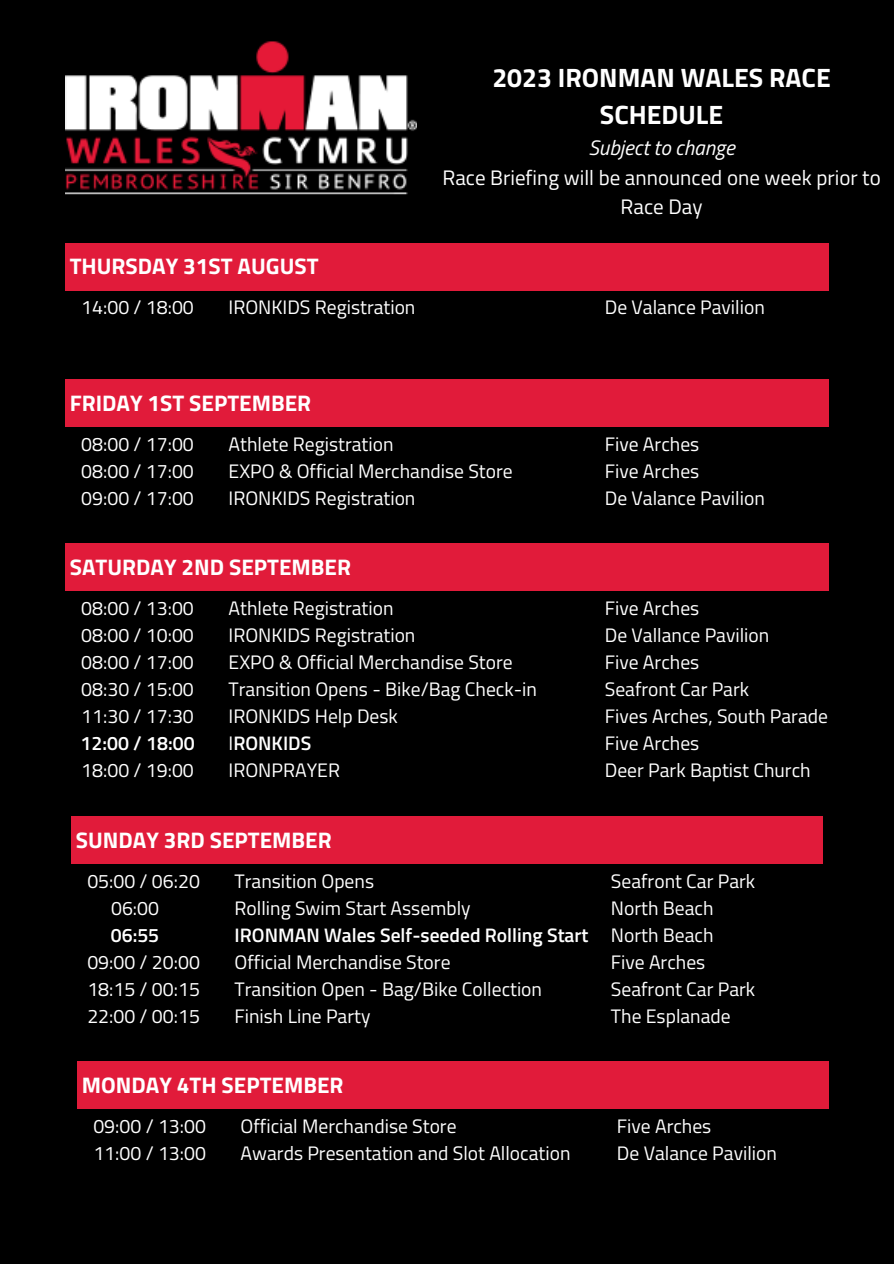
<style>
.page{position:relative;width:894px;height:1264px;background:#fff}
.page>*{position:absolute;margin:0;border:0;box-sizing:border-box;transform-origin:0 0}
.t1{font:700 26.55px/37.2px "Titillium Web";color:#fff;text-align:center}
.t2{font:700 22.5px "Titillium Web";color:#fff}
.t3{font:21px/29.2px "Titillium Web";color:#fff;text-align:center}
.t4{font:italic 21px "Titillium Web";color:#fff}
.t5{font:19.5px "Titillium Web";color:#fff}
.t6{font:600 19.5px "Titillium Web";color:#fff}
.s1{font-weight:400}
</style>
<div class="page">
<div style="left:0;top:0;width:893px;height:1263px;background:#000"></div>
<div style="left:65px;top:243px;width:763px;height:47px;background:#e11b3a"></div>
<div style="left:65px;top:379px;width:763px;height:48px;background:#e11b3a"></div>
<div style="left:65px;top:543px;width:763px;height:48px;background:#e11b3a"></div>
<div style="left:71px;top:816px;width:751px;height:47px;background:#e11b3a"></div>
<div style="left:77px;top:1061px;width:751px;height:48px;background:#e11b3a"></div>
<img style="left:65px;top:41px;width:352px;height:154px">
<p class="t2" style="left:70px;top:249px;width:250px">THURSDAY 31ST AUGUST</p>
<p class="t1" style="left:492px;top:58px;width:340px">2023 IRONMAN WALES RACE<br>SCHEDULE</p>
<p class="t4" style="left:588px;top:131px;width:148px">Subject to change</p>
<p class="t3" style="left:442px;top:162px;width:439px">Race Briefing will be announced one week prior to<br>Race Day</p>
<p class="t5" style="left:81px;top:292px;width:114px">14:00 / 18:00</p>
<p class="t5" style="left:228px;top:292px;width:188px">IRONKIDS Registration</p>
<p class="t5" style="left:604px;top:292px;width:161px">De Valance Pavilion</p>
<p class="t2" style="left:70px;top:385px;width:243px">FRIDAY 1ST SEPTEMBER</p>
<p class="t5" style="left:81px;top:429px;width:114px">08:00 / 17:00</p>
<p class="t5" style="left:81px;top:456px;width:114px">08:00 / 17:00</p>
<p class="t5" style="left:81px;top:483px;width:114px">09:00 / 17:00</p>
<p class="t5" style="left:228px;top:429px;width:166px">Athlete Registration</p>
<p class="t5" style="left:228px;top:456px;width:285px">EXPO &amp; Official Merchandise Store</p>
<p class="t5" style="left:228px;top:483px;width:188px">IRONKIDS Registration</p>
<p class="t2" style="left:70px;top:549px;width:283px">SATURDAY 2ND SEPTEMBER</p>
<p class="t5" style="left:81px;top:593px;width:114px">08:00 / 13:00</p>
<p class="t5" style="left:81px;top:620px;width:114px">08:00 / 10:00</p>
<p class="t5" style="left:81px;top:647px;width:114px">08:00 / 17:00</p>
<p class="t5" style="left:81px;top:674px;width:114px">08:30 / 15:00</p>
<p class="t5" style="left:81px;top:701px;width:114px">11:30 / 17:30</p>
<p class="t6" style="left:81px;top:728px;width:115px">12:00 / 18:00</p>
<p class="t5" style="left:81px;top:755px;width:114px">18:00 / 19:00</p>
<p class="t5" style="left:228px;top:593px;width:166px">Athlete Registration</p>
<p class="t5" style="left:228px;top:620px;width:188px">IRONKIDS Registration</p>
<p class="t5" style="left:228px;top:647px;width:285px">EXPO &amp; Official Merchandise Store</p>
<p class="t5" style="left:228px;top:674px;width:310px">Transition Opens - Bike/Bag Check-in</p>
<p class="t5" style="left:228px;top:701px;width:171px">IRONKIDS Help Desk</p>
<p class="t6" style="left:228px;top:728px;width:84px"><span class="s1">I</span>RONKIDS</p>
<p class="t5" style="left:228px;top:755px;width:113px">IRONPRAYER</p>
<p class="t5" style="left:604px;top:429px;width:96px">Five Arches</p>
<p class="t5" style="left:604px;top:456px;width:96px">Five Arches</p>
<p class="t5" style="left:604px;top:483px;width:161px">De Valance Pavilion</p>
<p class="t5" style="left:604px;top:593px;width:96px">Five Arches</p>
<p class="t5" style="left:604px;top:620px;width:166px">De Vallance Pavilion</p>
<p class="t5" style="left:604px;top:647px;width:96px">Five Arches</p>
<p class="t5" style="left:604px;top:674px;width:146px">Seafront Car Park</p>
<p class="t5" style="left:604px;top:701px;width:224px">Fives Arches, South Parade</p>
<p class="t5" style="left:604px;top:728px;width:96px">Five Arches</p>
<p class="t5" style="left:604px;top:755px;width:207px">Deer Park Baptist Church</p>
<p class="t2" style="left:76px;top:822px;width:257px">SUNDAY 3RD SEPTEMBER</p>
<p class="t5" style="left:234px;top:865px;width:141px">Transition Opens</p>
<p class="t5" style="left:234px;top:892px;width:237px">Rolling Swim Start Assembly</p>
<p class="t6" style="left:234px;top:919px;width:355px">IRONMAN Wales Self-seeded Rolling Start</p>
<p class="t5" style="left:234px;top:946px;width:217px">Official Merchandise Store</p>
<p class="t5" style="left:234px;top:973px;width:309px">Transition Open - Bag/Bike Collection</p>
<p class="t5" style="left:234px;top:1000px;width:137px">Finish Line Party</p>
<p class="t5" style="left:87px;top:865px;width:114px">05:00 / 06:20</p>
<p class="t5" style="left:111px;top:892px;width:49px">06:00</p>
<p class="t6" style="left:111px;top:919px;width:50px">06:55</p>
<p class="t5" style="left:87px;top:946px;width:114px">09:00 / 20:00</p>
<p class="t5" style="left:87px;top:973px;width:114px">18:15 / 00:15</p>
<p class="t5" style="left:87px;top:1000px;width:114px">22:00 / 00:15</p>
<p class="t2" style="left:82px;top:1067px;width:263px">MONDAY 4TH SEPTEMBER</p>
<p class="t5" style="left:93px;top:1111px;width:114px">09:00 / 13:00</p>
<p class="t5" style="left:93px;top:1138px;width:114px">11:00 / 13:00</p>
<p class="t5" style="left:240px;top:1111px;width:217px">Official Merchandise Store</p>
<p class="t5" style="left:240px;top:1138px;width:331px">Awards Presentation and Slot Allocation</p>
<p class="t5" style="left:610px;top:865px;width:146px">Seafront Car Park</p>
<p class="t5" style="left:610px;top:892px;width:104px">North Beach</p>
<p class="t5" style="left:610px;top:919px;width:104px">North Beach</p>
<p class="t5" style="left:610px;top:946px;width:96px">Five Arches</p>
<p class="t5" style="left:610px;top:973px;width:146px">Seafront Car Park</p>
<p class="t5" style="left:610px;top:1000px;width:121px">The Esplanade</p>
<p class="t5" style="left:616px;top:1111px;width:96px">Five Arches</p>
<p class="t5" style="left:616px;top:1138px;width:161px">De Valance Pavilion</p>
</div>
